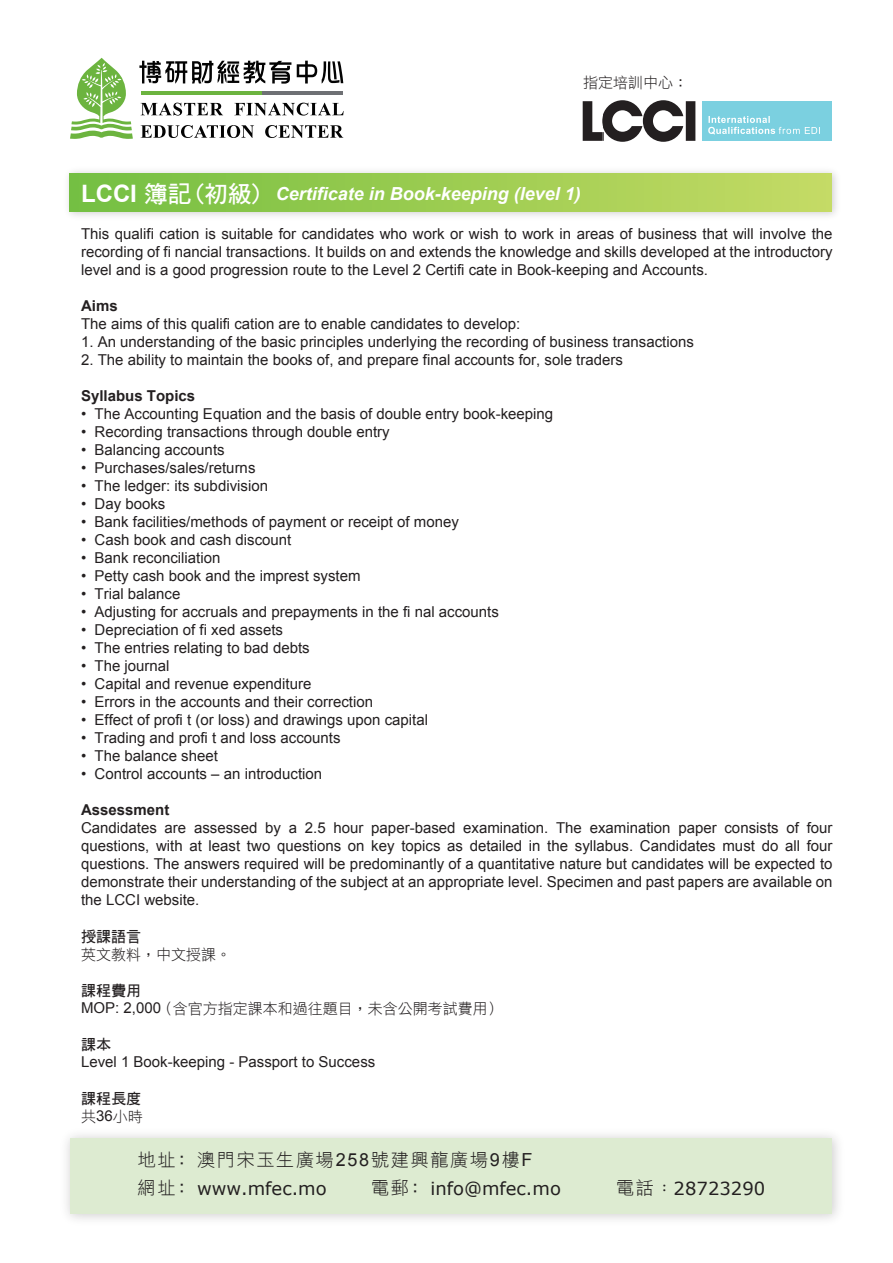
<style>
.page{position:relative;width:893px;height:1263px;background:#fff}
.page>*{position:absolute;margin:0;border:0;box-sizing:border-box;transform-origin:0 0}
.t1{font:italic 700 18px "Arial";color:#fff}
.t2{font:18px "Verdana";color:#231f20}
.t3{font:18px "DF Hei Lt HK BF";letter-spacing:.1em;color:#231f20}
.t4{font:15px/18px "Arial";color:#231f20;text-align:justify}
.t5{font:15px "DF Hei Lt HK BF";color:#231f20}
.t6{font:700 15px "Arial";color:#231f20}
.t7{font:15px "DF Hei Bd HK BF";color:#231f20}
.s1{font-style:normal;font-size:24px}
.s2{font-family:"DF Hei Bd HK BF";font-weight:400;font-style:normal;font-size:24px}
.s3{font-family:"Arial"}
.s4{font-family:"DF Hei Lt HK BF"}
.s5{font-family:"Adobe Ming Std";font-weight:300}
</style>
<div class="page">
<svg style="left:70px;top:58px;width:63px;height:81px"></svg>
<hr style="left:142px;top:91px;width:201px;height:4px;background:#6e7074">
<hr style="left:142px;top:91px;width:120px;height:4px;background:#6cb43f">
<svg style="left:139px;top:61px;width:152px;height:23px"></svg>
<svg style="left:297px;top:61px;width:46px;height:23px"></svg>
<svg style="left:141px;top:103px;width:82px;height:13px"></svg>
<svg style="left:234px;top:103px;width:110px;height:13px"></svg>
<svg style="left:141px;top:125px;width:113px;height:13px"></svg>
<svg style="left:265px;top:125px;width:78px;height:13px"></svg>
<img style="left:68px;top:171px;width:769px;height:45px">
<div style="left:70px;top:173px;width:762px;height:38px;background:linear-gradient(to right,#74bf41,#c5da64)"></div>
<div style="left:70px;top:1138px;width:762px;height:75px;background:#ddebd1"></div>
<svg style="left:583px;top:100px;width:112px;height:42px"></svg>
<div style="left:702px;top:101px;width:130px;height:40px;background:#7bd0e0"></div>
<svg style="left:708px;top:116px;width:112px;height:19px"></svg>
<p class="t5" style="left:583px;top:75px;width:106px">指定培訓中心：</p>
<p class="t1" style="left:81px;top:182px;width:501px"><span class="s1">LCCI</span> <span class="s2">簿記(初級)</span> Certificate in Book-keeping (level 1)</p>
<p class="t4" style="left:81px;top:225px;width:753px">This qualifi cation is suitable for candidates who work or wish to work in areas of business that will involve the recording of fi nancial transactions. It builds on and extends the knowledge and skills developed at the introductory level and is a good progression route to the Level 2 Certifi cate in Book-keeping and Accounts.</p>
<p class="t6" style="left:81px;top:296px;width:38px">Aims</p>
<p class="t4" style="left:81px;top:315px;width:441px">The aims of this qualifi cation are to enable candidates to develop:</p>
<p class="t4" style="left:81px;top:333px;width:614px">1. An understanding of the basic principles underlying the recording of business transactions</p>
<p class="t4" style="left:81px;top:351px;width:543px">2. The ability to maintain the books of, and prepare final accounts for, sole traders</p>
<p class="t6" style="left:81px;top:386px;width:116px">Syllabus Topics</p>
<p class="t4" style="left:81px;top:405px;width:474px">• The Accounting Equation and the basis of double entry book-keeping</p>
<p class="t4" style="left:81px;top:423px;width:310px">• Recording transactions through double entry</p>
<p class="t4" style="left:81px;top:441px;width:145px">• Balancing accounts</p>
<p class="t4" style="left:81px;top:459px;width:176px">• Purchases/sales/returns</p>
<p class="t4" style="left:81px;top:477px;width:188px">• The ledger: its subdivision</p>
<p class="t4" style="left:81px;top:495px;width:86px">• Day books</p>
<p class="t4" style="left:81px;top:513px;width:379px">• Bank facilities/methods of payment or receipt of money</p>
<p class="t4" style="left:81px;top:531px;width:212px">• Cash book and cash discount</p>
<p class="t4" style="left:81px;top:549px;width:141px">• Bank reconciliation</p>
<p class="t4" style="left:81px;top:567px;width:281px">• Petty cash book and the imprest system</p>
<p class="t4" style="left:81px;top:585px;width:101px">• Trial balance</p>
<p class="t4" style="left:81px;top:603px;width:419px">• Adjusting for accruals and prepayments in the fi nal accounts</p>
<p class="t4" style="left:81px;top:621px;width:204px">• Depreciation of fi xed assets</p>
<p class="t4" style="left:81px;top:639px;width:230px">• The entries relating to bad debts</p>
<p class="t4" style="left:81px;top:657px;width:90px">• The journal</p>
<p class="t4" style="left:81px;top:675px;width:232px">• Capital and revenue expenditure</p>
<p class="t4" style="left:81px;top:693px;width:294px">• Errors in the accounts and their correction</p>
<p class="t4" style="left:81px;top:711px;width:349px">• Effect of profi t (or loss) and drawings upon capital</p>
<p class="t4" style="left:81px;top:729px;width:261px">• Trading and profi t and loss accounts</p>
<p class="t4" style="left:81px;top:747px;width:138px">• The balance sheet</p>
<p class="t4" style="left:81px;top:765px;width:243px">• Control accounts – an introduction</p>
<p class="t6" style="left:81px;top:800px;width:90px">Assessment</p>
<p class="t4" style="left:81px;top:819px;width:753px">Candidates are assessed by a 2.5 hour paper-based examination. The examination paper consists of four questions, with at least two questions on key topics as detailed in the syllabus. Candidates must do all four questions. The answers required will be predominantly of a quantitative nature but candidates will be expected to demonstrate their understanding of the subject at an appropriate level. Specimen and past papers are available on the LCCI website.</p>
<p class="t7" style="left:81px;top:929px;width:61px">授課語言</p>
<p class="t5" style="left:81px;top:947px;width:151px">英文教料，中文授課。</p>
<p class="t7" style="left:81px;top:983px;width:61px">課程費用</p>
<p class="t5" style="left:81px;top:1000px;width:416px"><span class="s3">MOP: 2,000</span> (含官方指定課本和過往題目，未含公開考試費用)</p>
<p class="t7" style="left:81px;top:1037px;width:31px">課本</p>
<p class="t4" style="left:81px;top:1053px;width:296px">Level 1 Book-keeping - Passport to Success</p>
<p class="t7" style="left:81px;top:1091px;width:61px">課程長度</p>
<p class="t5" style="left:81px;top:1108px;width:63px">共<span class="s3">36</span>小時</p>
<p class="t3" style="left:138px;top:1150px;width:396px">地址﹕澳門宋玉生廣場<span class="s3">258</span>號建興龍廣場<span class="s3">9</span>樓<span class="s3">F</span></p>
<p class="t2" style="left:138px;top:1176px;width:191px"><span class="s4">網址﹕</span>www.mfec.mo</p>
<p class="t2" style="left:371px;top:1176px;width:191px"><span class="s4">電郵﹕</span>info@mfec.mo</p>
<p class="t2" style="left:616px;top:1176px;width:151px"><span class="s4">電話</span><span class="s5">﹕</span>28723290</p>
</div>
